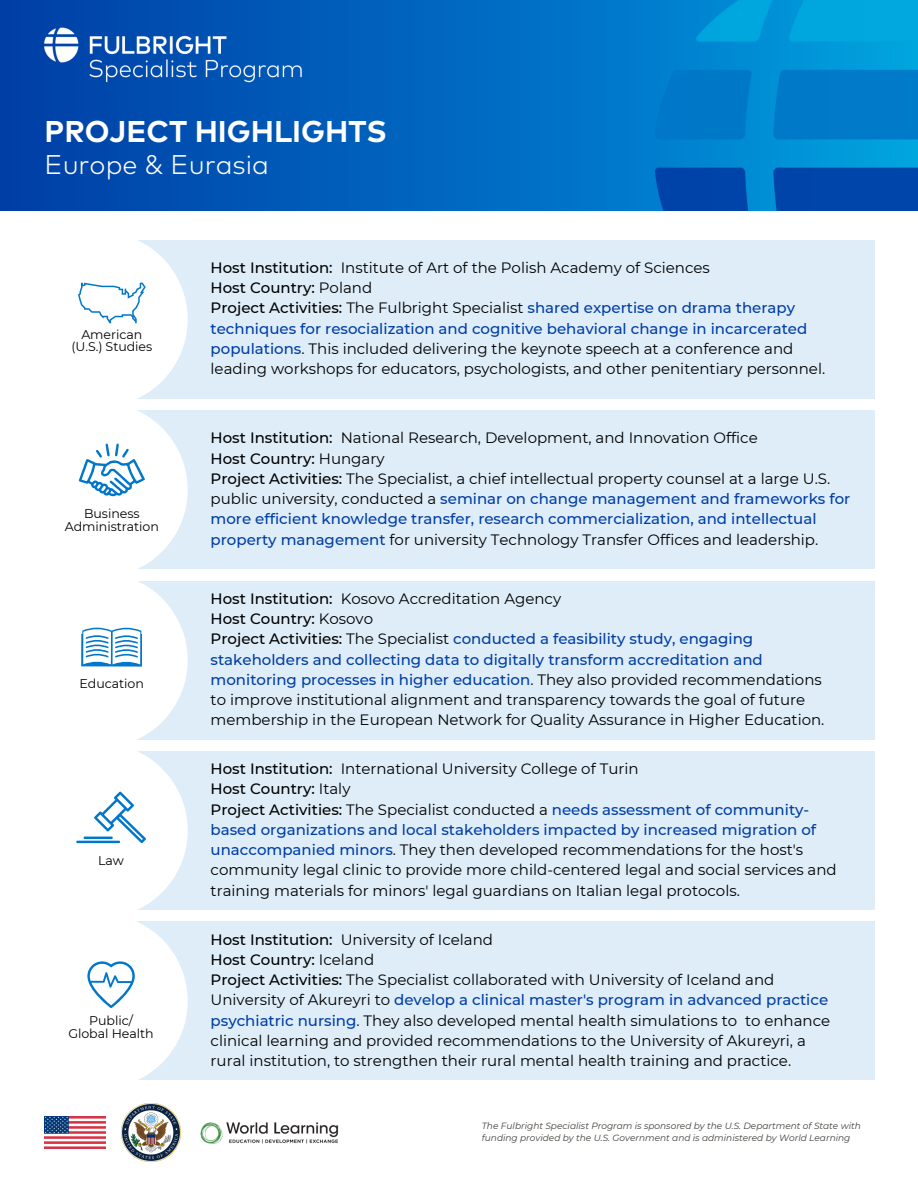
<style>
.page{position:relative;width:918px;height:1188px;background:#fff}
.page>*{position:absolute;margin:0;border:0;box-sizing:border-box;transform-origin:0 0}
.t1{font:700 30px "Mark W1 G";color:#fff}
.t2{font:300 27px "Mark W1 G";color:#fff}
.t3{font:15px/20.2px "Montserrat";color:#000}
.t4{font:500 15px "Montserrat";color:#000}
.t5{font:12.6px/12.6px "Montserrat";letter-spacing:-.005em;color:#000;text-align:center}
.t6{font:italic 9px "Montserrat";color:#423e3a}
.s1{font-weight:500}
.s2{font-weight:400}
.s3{font-weight:500;color:#003da5}
</style>
<div class="page">
<svg style="left:0;top:0;width:918px;height:211px;background:#005eba"></svg>
<img style="left:656px;top:0;width:262px;height:210px">
<div style="left:53px;top:240px;width:822px;height:158px;background:#deedf8"></div>
<svg style="left:53px;top:240px;width:135px;height:159px;background:#f7fbfd"></svg>
<div style="left:53px;top:581px;width:822px;height:158px;background:#deedf8"></div>
<svg style="left:53px;top:581px;width:135px;height:159px;background:#f3f8fc"></svg>
<div style="left:53px;top:922px;width:822px;height:158px;background:#deedf8"></div>
<svg style="left:53px;top:921px;width:135px;height:159px;background:#f5fafd"></svg>
<div style="left:53px;top:751px;width:822px;height:158px;background:#deedf8"></div>
<svg style="left:53px;top:751px;width:135px;height:159px;background:#f3f8fc"></svg>
<div style="left:53px;top:411px;width:822px;height:158px;background:#deedf8"></div>
<svg style="left:53px;top:410px;width:135px;height:159px;background:#f1f7fc"></svg>
<img style="left:122px;top:1103px;width:58px;height:59px">
<img style="left:45px;top:1117px;width:60px;height:32px">
<img style="left:200px;top:1122px;width:139px;height:22px">
<img style="left:45px;top:25px;width:262px;height:60px">
<p class="t1" style="left:45px;top:111px;width:344px">PROJECT HIGHLIGHTS</p>
<p class="t2" style="left:45px;top:147px;width:226px">Europe &amp; Eurasia</p>
<p class="t5" style="left:81px;top:328px;width:63px">American</p>
<p class="t5" style="left:71px;top:340px;width:82px">(U.S.) Studies</p>
<p class="t5" style="left:65px;top:508px;width:96px">Business<br>Administration</p>
<p class="t5" style="left:80px;top:678px;width:66px">Education</p>
<p class="t5" style="left:98px;top:854px;width:27px">Law</p>
<p class="t5" style="left:89px;top:1014px;width:45px">Public/</p>
<p class="t5" style="left:69px;top:1027px;width:87px">Global Health</p>
<p class="t3" style="left:211px;top:257px;width:501px"><span class="s1">Host Institution:</span> Institute of Art of the Polish Academy of Sciences</p>
<p class="t4" style="left:211px;top:279px;width:163px">Host Country: <span class="s2">Poland</span></p>
<p class="t3" style="left:211px;top:298px;width:616px"><span class="s1">Project Activities:</span> The Fulbright Specialist <span class="s3">shared expertise on drama therapy techniques for resocialization and cognitive behavioral change in incarcerated populations</span>. This included delivering the keynote speech at a conference and leading workshops for educators, psychologists, and other penitentiary personnel.</p>
<p class="t3" style="left:211px;top:428px;width:549px"><span class="s1">Host Institution:</span> National Research, Development, and Innovation Office</p>
<p class="t4" style="left:211px;top:449px;width:175px">Host Country: <span class="s2">Hungary</span></p>
<p class="t3" style="left:211px;top:468px;width:641px"><span class="s1">Project Activities:</span> The Specialist, a chief intellectual property counsel at a large U.S. public university, conducted a <span class="s3">seminar on change management and frameworks for more efficient knowledge transfer, research commercialization, and intellectual property management</span> for university Technology Transfer Offices and leadership.</p>
<p class="t3" style="left:211px;top:588px;width:352px"><span class="s1">Host Institution:</span> Kosovo Accreditation Agency</p>
<p class="t4" style="left:211px;top:610px;width:164px">Host Country: <span class="s2">Kosovo</span></p>
<p class="t3" style="left:211px;top:629px;width:615px"><span class="s1">Project Activities:</span> The Specialist <span class="s3">conducted a feasibility study, engaging stakeholders and collecting data to digitally transform accreditation and monitoring processes in higher education</span>. They also provided recommendations to improve institutional alignment and transparency towards the goal of future membership in the European Network for Quality Assurance in Higher Education.</p>
<p class="t3" style="left:211px;top:759px;width:430px"><span class="s1">Host Institution:</span> International University College of Turin</p>
<p class="t4" style="left:211px;top:780px;width:141px">Host Country: <span class="s2">Italy</span></p>
<p class="t3" style="left:211px;top:799px;width:628px"><span class="s1">Project Activities:</span> The Specialist conducted a <span class="s3">needs assessment of community&shy;based organizations and local stakeholders impacted by increased migration of unaccompanied minors</span>. They then developed recommendations for the host's community legal clinic to provide more child-centered legal and social services and training materials for minors' legal guardians on Italian legal protocols.</p>
<p class="t3" style="left:211px;top:929px;width:284px"><span class="s1">Host Institution:</span> University of Iceland</p>
<p class="t4" style="left:211px;top:950px;width:165px">Host Country: <span class="s2">Iceland</span></p>
<p class="t3" style="left:211px;top:970px;width:621px"><span class="s1">Project Activities:</span> The Specialist collaborated with University of Iceland and University of Akureyri to <span class="s3">develop a clinical master's program in advanced practice psychiatric nursing</span>. They also developed mental health simulations to to enhance clinical learning and provided recommendations to the University of Akureyri, a rural institution, to strengthen their rural mental health training and practice.</p>
<p class="t6" style="left:482px;top:1120px;width:381px">The Fulbright Specialist Program is sponsored by the U.S. Department of State with</p>
<p class="t6" style="left:482px;top:1132px;width:370px">funding provided by the U.S. Government and is administered by World Learning</p>
</div>
